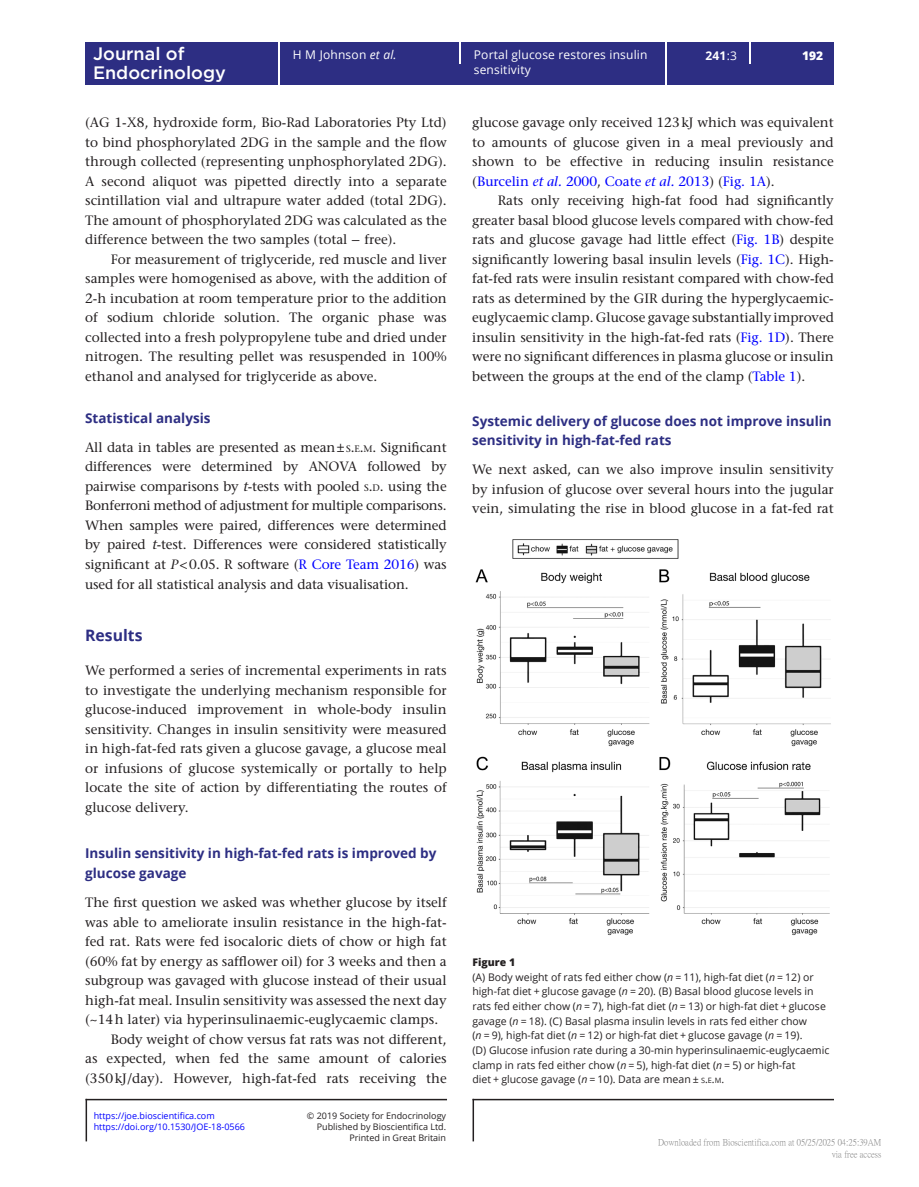
<style>
.page{position:relative;width:919px;height:1187px;background:#fff}
.page>*{position:absolute;margin:0;border:0;box-sizing:border-box;transform-origin:0 0}
.t1{font:500 18px "Gotham";color:#fff}
.t2{font:700 15.75px "Open Sans";color:#2d2e83}
.TXI{font:500 13.5px/19.5px "Stone Serif Std";color:#231f20;text-align:justify}
.TXT{font:500 13.5px/19.5px "Stone Serif Std";color:#231f20;text-align:justify}
.t3{font:700 13.5px/19.5px "Open Sans";color:#2d2e83}
.t4{font:12px "Open Sans";letter-spacing:.015em;color:#fff}
.t5{font:700 12px "Open Sans";color:#fff}
.t6{font:800 12px "Open Sans";color:#fff}
.FC{font:10.5px/14.5px "Open Sans";color:#231f20}
.FC-2{font:800 10.5px "Open Sans";color:#231f20}
.t7{font:9px/10.8px "Open Sans";color:#231f20;text-align:right}
.t8{font:9px/12px "P Ming Li U";color:rgb(0 0 0/.5);text-align:right}
.t9{font:9px "Open Sans";color:#00f}
.s1{font-style:italic}
.s2{font-weight:400}
.s3{font-family:"STIX General";font-weight:400}
.s4{font-size:9.45px}
.s5{font-style:inherit}
.s6{color:#00f}
.s7{font-style:italic;color:#00f}
.s8{font-size:7.35px}
</style>
<div class="page">
<hr style="left:86px;top:1098px;width:361px;height:2px;background:#231f20">
<hr style="left:86px;top:1098px;width:1px;height:43px;background:#231f20">
<hr style="left:472px;top:1098px;width:361px;height:2px;background:#231f20">
<hr style="left:472px;top:1098px;width:2px;height:43px;background:#231f20">
<div style="left:85px;top:42px;width:749px;height:43px;background:#2d2e83"></div>
<hr style="left:278px;top:42px;width:1px;height:43px;background:#fff">
<hr style="left:665px;top:42px;width:1px;height:43px;background:#fff">
<svg style="left:459px;top:42px;width:1px;height:21px"></svg>
<svg style="left:749px;top:42px;width:1px;height:21px"></svg>
<img style="left:475px;top:539px;width:356px;height:396px">
<h1 class="t1" style="left:93px;top:41px;width:93px">Journal of</h1>
<p class="t4" style="left:293px;top:47px;width:105px">H M Johnson <span class="s1">et al.</span></p>
<p class="t5" style="left:705px;top:47px;width:33px">241<span class="s2">:3</span></p>
<h1 class="t1" style="left:93px;top:61px;width:134px">Endocrinology</h1>
<p class="TXI" style="left:85px;top:113px;width:363px">(AG 1-X8, hydroxide form, Bio-Rad Laboratories Pty Ltd) to bind phosphorylated 2DG in the sample and the flow through collected (representing unphosphorylated 2DG).<br>A second aliquot was pipetted directly into a separate scintillation vial and ultrapure water added (total 2DG).<br>The amount of phosphorylated 2DG was calculated as the difference between the two samples (total <span class="s3">−</span> free).</p>
<p class="TXI" style="left:85px;top:249px;width:363px;text-indent:26px">For measurement of triglyceride, red muscle and liver samples were homogenised as above, with the addition of 2-h incubation at room temperature prior to the addition of sodium chloride solution. The organic phase was collected into a fresh polypropylene tube and dried under nitrogen. The resulting pellet was resuspended in 100% ethanol and analysed for triglyceride as above.</p>
<h2 class="t3" style="left:85px;top:407px;width:127px">Statistical analysis</h2>
<p class="TXT" style="left:85px;top:437px;width:363px">All data in tables are presented as mean± <span class="s4">S</span><span class="s5">.</span><span class="s4">E</span><span class="s5">.</span><span class="s4">M</span>. Significant differences were determined by ANOVA followed by pairwise comparisons by <span class="s1">t</span>-tests with pooled <span class="s4">S</span><span class="s5">.</span><span class="s4">D</span><span class="s5">.</span> using the Bonferroni method of adjustment for multiple comparisons.<br>When samples were paired, differences were determined by paired <span class="s1">t</span>-test. Differences were considered statistically significant at <span class="s1">P</span>&lt;0.05. R software (<span class="s6">R Core Team 2016</span>) was used for all statistical analysis and data visualisation.</p>
<h1 class="t2" style="left:85px;top:624px;width:59px">Results</h1>
<p class="TXT" style="left:85px;top:660px;width:363px">We performed a series of incremental experiments in rats to investigate the underlying mechanism responsible for glucose-induced improvement in whole-body insulin sensitivity. Changes in insulin sensitivity were measured in high-fat-fed rats given a glucose gavage, a glucose meal or infusions of glucose systemically or portally to help locate the site of action by differentiating the routes of glucose delivery.</p>
<h2 class="t3" style="left:85px;top:843px;width:352px">Insulin sensitivity in high-fat-fed rats is improved by glucose gavage</h2>
<p class="TXT" style="left:85px;top:892px;width:363px">The first question we asked was whether glucose by itself was able to ameliorate insulin resistance in the high-fat&shy;fed rat. Rats were fed isocaloric diets of chow or high fat (60% fat by energy as safflower oil) for 3 weeks and then a subgroup was gavaged with glucose instead of their usual high-fat meal. Insulin sensitivity was assessed the next day (~14h later) via hyperinsulinaemic-euglycaemic clamps.</p>
<p class="TXI" style="left:85px;top:1029px;width:363px;text-indent:26px">Body weight of chow versus fat rats was not different, as expected, when fed the same amount of calories (350kJ/day). However, high-fat-fed rats receiving the</p>
<p class="t4" style="left:474px;top:47px;width:175px">Portal glucose restores insulin</p>
<p class="t6" style="left:802px;top:46px;width:23px">192</p>
<p class="t4" style="left:474px;top:62px;width:58px">sensitivity</p>
<p class="TXI" style="left:472px;top:113px;width:363px">glucose gavage only received 123kJ which was equivalent to amounts of glucose given in a meal previously and shown to be effective in reducing insulin resistance (<span class="s6">Burcelin</span> <span class="s7">et al.</span> <span class="s6">2000</span>, <span class="s6">Coate</span> <span class="s7">et al.</span> <span class="s6">2013</span>) (<span class="s6">Fig. 1A</span>).</p>
<p class="TXI" style="left:472px;top:191px;width:363px;text-indent:26px">Rats only receiving high-fat food had significantly greater basal blood glucose levels compared with chow-fed rats and glucose gavage had little effect (<span class="s6">Fig. 1B</span>) despite significantly lowering basal insulin levels (<span class="s6">Fig. 1C</span>). High&shy;fat-fed rats were insulin resistant compared with chow-fed rats as determined by the GIR during the hyperglycaemic&shy;euglycaemic clamp. Glucose gavage substantially improved insulin sensitivity in the high-fat-fed rats (<span class="s6">Fig. 1D</span>). There were no significant differences in plasma glucose or insulin between the groups at the end of the clamp (<span class="s6">Table 1</span>).</p>
<h2 class="t3" style="left:472px;top:410px;width:361px">Systemic delivery of glucose does not improve insulin sensitivity in high-fat-fed rats</h2>
<p class="TXT" style="left:472px;top:460px;width:363px">We next asked, can we also improve insulin sensitivity by infusion of glucose over several hours into the jugular vein, simulating the rise in blood glucose in a fat-fed rat</p>
<p class="FC-2" style="left:472px;top:954px;width:44px">Figure 1</p>
<p class="FC" style="left:472px;top:969px;width:358px">(A) Body weight of rats fed either chow (<span class="s1">n</span> = 11), high-fat diet (<span class="s1">n</span> = 12) or high-fat diet + glucose gavage (<span class="s1">n</span> = 20). (B) Basal blood glucose levels in rats fed either chow (<span class="s1">n</span> = 7), high-fat diet (<span class="s1">n</span> = 13) or high-fat diet + glucose gavage (<span class="s1">n</span> = 18). (C) Basal plasma insulin levels in rats fed either chow<br>(<span class="s1">n</span> = 9), high-fat diet (<span class="s1">n</span> = 12) or high-fat diet + glucose gavage (<span class="s1">n</span> = 19).<br>(D) Glucose infusion rate during a 30-min hyperinsulinaemic-euglycaemic clamp in rats fed either chow (<span class="s1">n</span> = 5), high-fat diet (<span class="s1">n</span> = 5) or high-fat<br>diet + glucose gavage (<span class="s1">n</span> = 10). Data are mean ± <span class="s8">S</span><span class="s5">.</span><span class="s8">E</span><span class="s5">.</span><span class="s8">M</span>.</p>
<p class="t9" style="left:94px;top:1109px;width:123px">https://joe.bioscientifica.com</p>
<p class="t7" style="left:307px;top:1110px;width:141px">© 2019 Society for Endocrinology<br>Published by Bioscientifica Ltd.<br>Printed in Great Britain</p>
<p class="t9" style="left:94px;top:1120px;width:153px">https://doi.org/10.1530/JOE-18-0566</p>
<p class="t8" style="left:658px;top:1136px;width:225px">Downloaded from Bioscientifica.com at 05/25/2025 04:25:39AM via free access</p>
</div>
